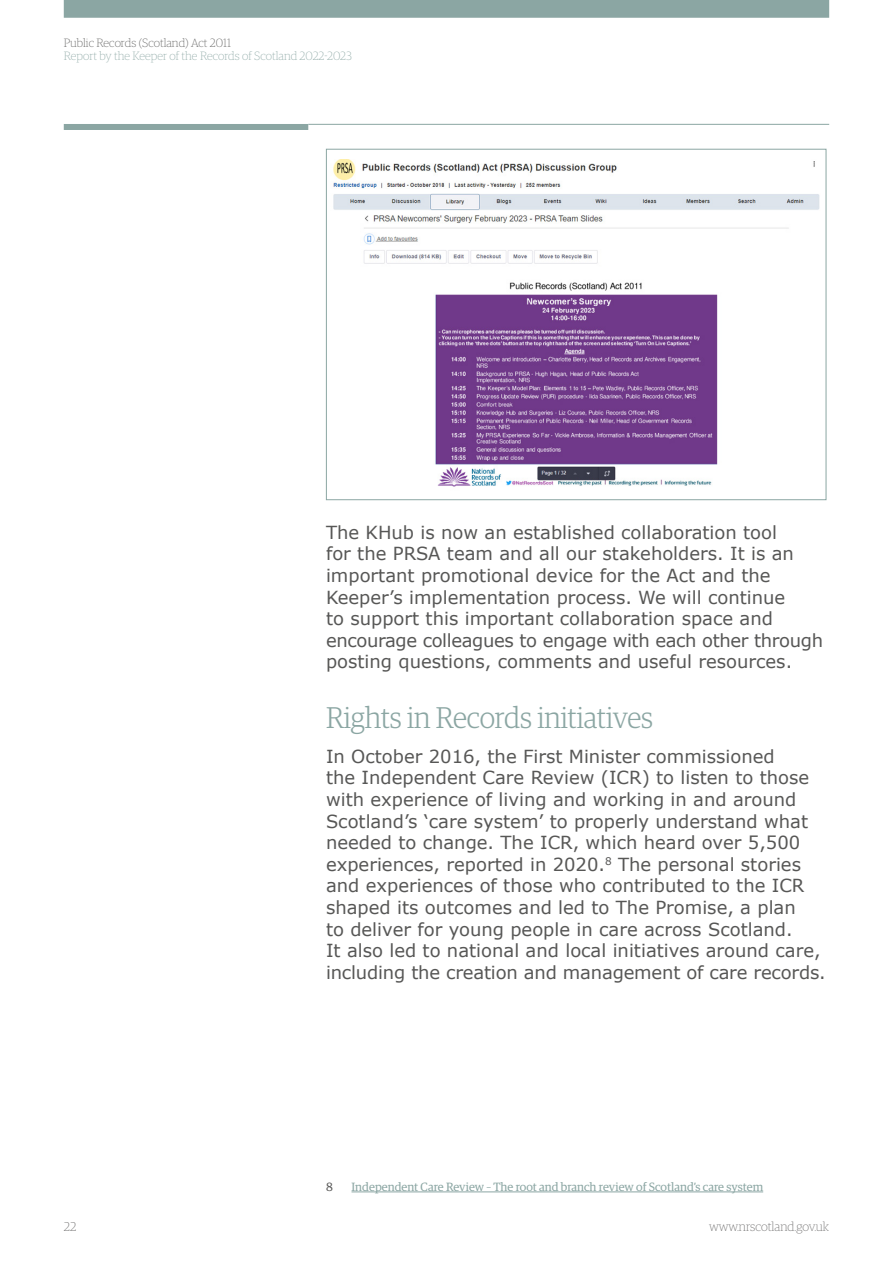
<style>
.page{position:relative;width:893px;height:1263px;background:#fff}
.page>*{position:absolute;margin:0;border:0;box-sizing:border-box;transform-origin:0 0}
.Sub_Header{font:300 30px "Guardian Egyp";letter-spacing:-.005em;color:#8ba6a3;scale:.96 1}
.Body{font:18px/21.6px "Verdana";color:#575756}
.t1{font:100 12.75px "Guardian Egyp";color:#646363}
.Footnote{font:12px "Guardian Egyp";color:#8ba6a3}
.t2{font:100 12px "Guardian Egyp";color:#8ba6a3}
.t3{font:100 12px "Guardian Egyp";color:#575756}
.Footnote-2{font:12px "Guardian Egyp";color:#575756}
</style>
<div class="page">
<hr style="left:308px;top:124px;width:521px;height:1px;background:#8ba6a3">
<div style="left:64px;top:0;width:765px;height:18px;background:#8ba6a3"></div>
<div style="left:64px;top:124px;width:244px;height:6px;background:#8ba6a3"></div>
<img style="left:333px;top:160px;width:487px;height:327px">
<hr style="left:351px;top:1191px;width:412px;height:1px;background:#8ba6a3">
<p class="t3" style="left:64px;top:35px;width:169px">Public Records (Scotland) Act 2011</p>
<p class="t2" style="left:64px;top:48px;width:290px">Report by the Keeper of the Records of Scotland 2022-2023</p>
<p class="Body" style="left:326px;top:521px;width:499px">The KHub is now an established collaboration tool<br>for the PRSA team and all our stakeholders. It is an important promotional device for the Act and the Keeper’s implementation process. We will continue<br>to support this important collaboration space and encourage colleagues to engage with each other through posting questions, comments and useful resources.</p>
<p class="Sub_Header" style="left:326px;top:698px;width:342px">Rights in Records initiatives</p>
<p class="Body" style="left:326px;top:745px;width:501px">In October 2016, the First Minister commissioned<br>the Independent Care Review (ICR) to listen to those with experience of living and working in and around Scotland’s ‘care system’ to properly understand what needed to change. The ICR, which heard over 5,500 experiences, reported in 2020.<sup>8</sup> The personal stories and experiences of those who contributed to the ICR shaped its outcomes and led to The Promise, a plan<br>to deliver for young people in care across Scotland.<br>It also led to national and local initiatives around care, including the creation and management of care records.</p>
<p class="Footnote-2" style="left:326px;top:1178px;width:8px">8</p>
<p class="Footnote" style="left:351px;top:1178px;width:413px">Independent Care Review – The root and branch review of Scotland’s care system</p>
<p class="t1" style="left:64px;top:1218px;width:14px">22</p>
<p class="t1" style="left:709px;top:1218px;width:122px">www.nrscotland.gov.uk</p>
</div>
